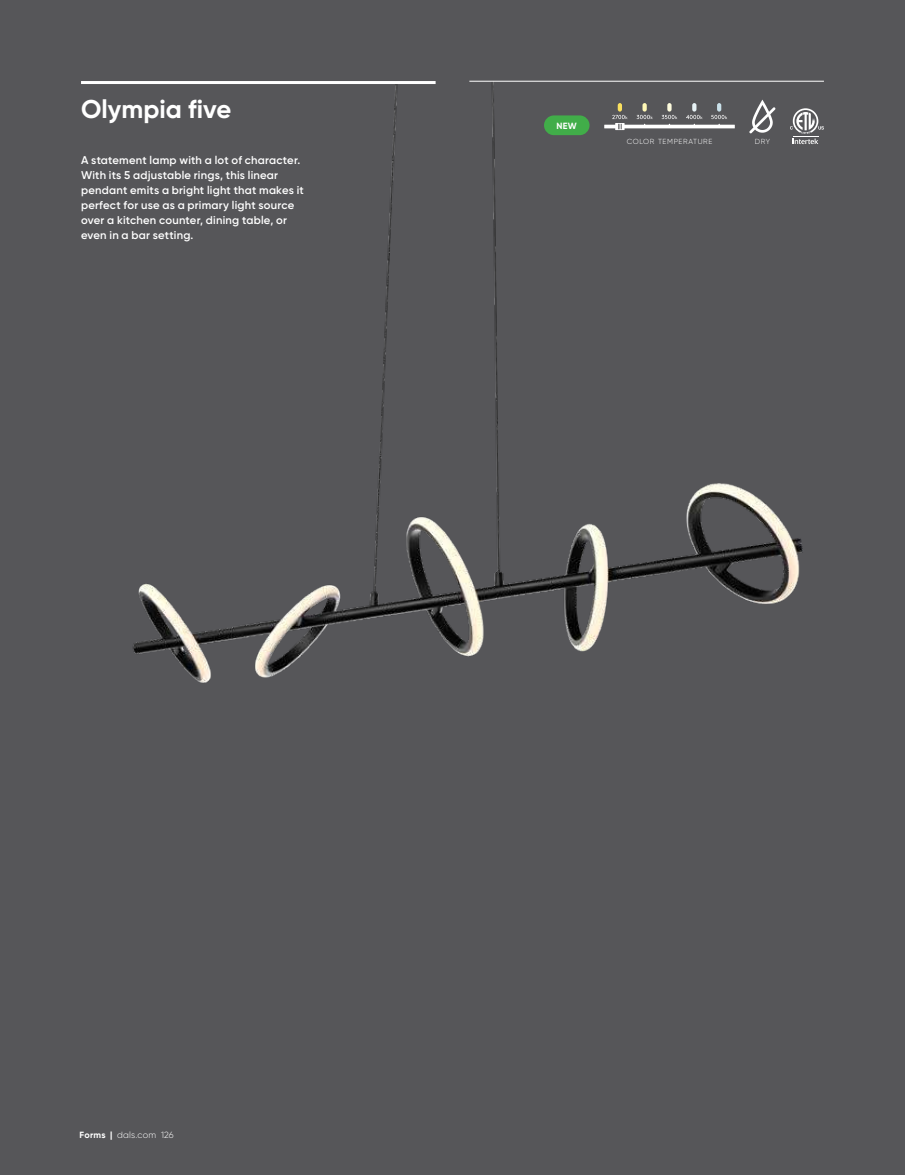
<style>
.page{position:relative;width:905px;height:1175px;background:#fff}
.page>*{position:absolute;margin:0;border:0;box-sizing:border-box;transform-origin:0 0}
.t1{font:700 25.65px "Gilroy";color:#fff}
.t2{font:600 11.25px/15px "Gilroy";letter-spacing:.02em;color:#fff}
.t3{font:300 9px "Gilroy";letter-spacing:.02em;color:#fff}
.t4{font:700 9px "Gilroy";color:#fff}
.t5{font:300 7.35px "Gilroy";letter-spacing:.08em;color:#fff}
.s1{font-weight:700}
</style>
<div class="page">
<div style="left:0;top:0;width:904px;height:1174px;background:#565659"></div>
<img style="left:133px;top:81px;width:680px;height:602px">
<svg style="left:749px;top:100px;width:26px;height:33px"></svg>
<svg style="left:790px;top:108px;width:34px;height:36px"></svg>
<hr style="left:469px;top:81px;width:355px;height:1px;background:#fff">
<hr style="left:81px;top:81px;width:354px;height:3px;background:#fff">
<hr style="left:623px;top:125px;width:111px;height:3px;background:#fff">
<svg style="left:711px;top:103px;width:16px;height:22px"></svg>
<svg style="left:686px;top:103px;width:16px;height:22px"></svg>
<svg style="left:661px;top:103px;width:16px;height:22px"></svg>
<svg style="left:636px;top:103px;width:16px;height:22px"></svg>
<svg style="left:604px;top:103px;width:23px;height:27px"></svg>
<div style="left:544px;top:115px;width:45px;height:20px;background:#41ad49;border-radius:10px"></div>
<h1 class="t1" style="left:81px;top:97px;width:152px">Olympia five</h1>
<p class="t2" style="left:81px;top:153px;width:224px">A statement lamp with a lot of character.<br>With its 5 adjustable rings, this linear pendant emits a bright light that makes it perfect for use as a primary light source over a kitchen counter, dining table, or even in a bar setting.</p>
<p class="t4" style="left:556px;top:121px;width:22px">NEW</p>
<p class="t5" style="left:626px;top:138px;width:87px">COLOR TEMPERATURE</p>
<p class="t5" style="left:754px;top:138px;width:17px">DRY</p>
<p class="t3" style="left:80px;top:1130px;width:96px"><span class="s1">Forms |</span> dals.com 126</p>
</div>
